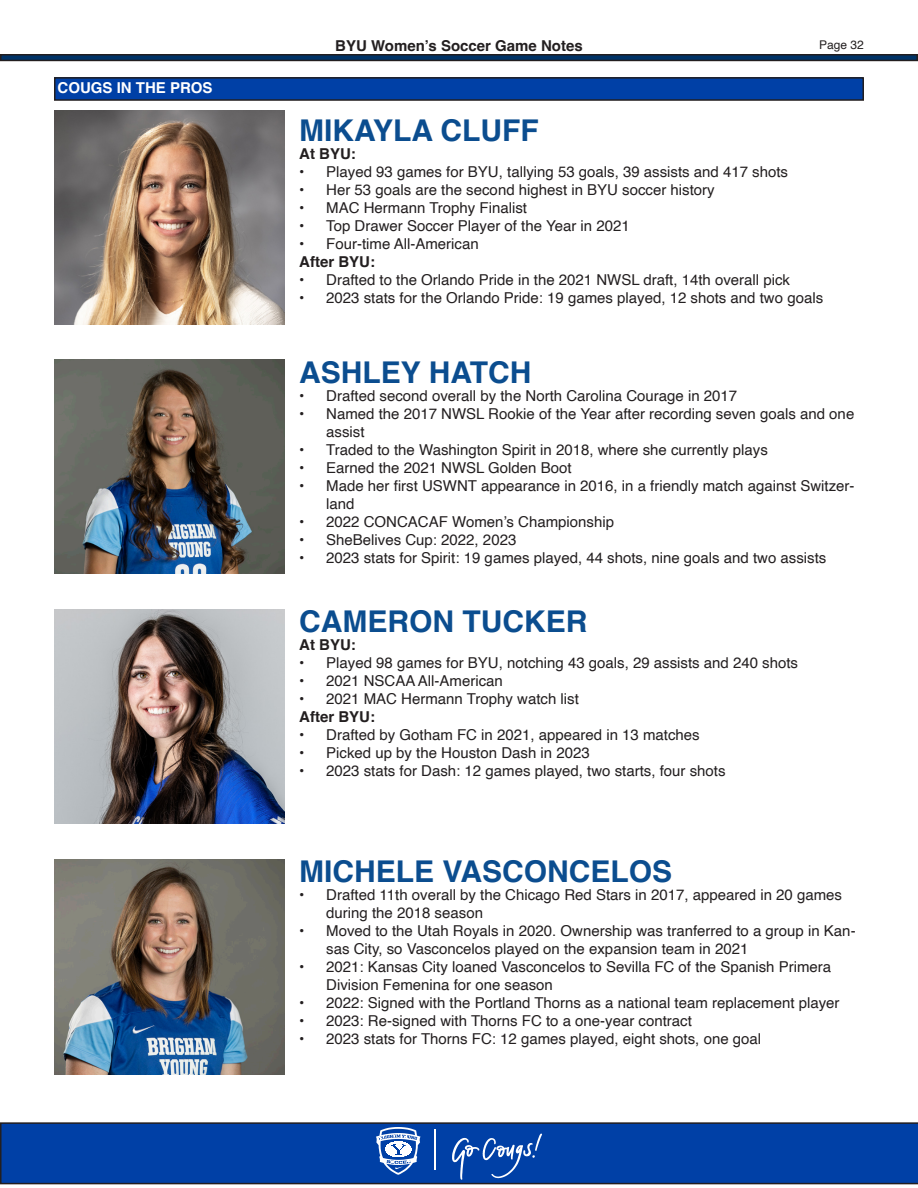
<style>
.page{position:relative;width:918px;height:1188px;background:#fff}
.page>*{position:absolute;margin:0;border:0;box-sizing:border-box;transform-origin:0 0}
.t1{font:700 30px "Helvetica";color:#0b4d8f}
.t2{font:15px/18px "Helvetica";color:#231f20}
.t3{font:700 15px "Helvetica";color:#231f20}
.t4{font:700 15px "Helvetica";color:#fff}
.t5{font:12px "Helvetica";color:#231f20}
</style>
<div class="page">
<svg style="left:0;top:1122px;width:917px;height:62px;background:#033f9f"></svg>
<div style="left:1px;top:55px;width:916px;height:5px;background:#003367"></div>
<div style="left:0;top:54px;width:918px;height:7px;border:2px solid #231f20"></div>
<svg style="left:917px;top:1122px;width:1px;height:62px"></svg>
<svg style="left:376px;top:1127px;width:45px;height:48px"></svg>
<svg style="left:452px;top:1133px;width:90px;height:47px;background:#265cb3"></svg>
<hr style="left:435px;top:1129px;width:1px;height:41px;background:#fff">
<div style="left:55px;top:78px;width:808px;height:22px;background:#0040a6"></div>
<div style="left:54px;top:77px;width:810px;height:24px;border:2px solid #231f20"></div>
<img style="left:54px;top:110px;width:230px;height:215px">
<img style="left:54px;top:610px;width:230px;height:213px">
<img style="left:54px;top:359px;width:230px;height:214px">
<img style="left:54px;top:860px;width:230px;height:214px">
<p class="t4" style="left:58px;top:79px;width:157px">COUGS IN THE PROS</p>
<p class="t3" style="left:335px;top:36px;width:249px">BYU Women’s Soccer Game Notes</p>
<p class="t5" style="left:819px;top:35px;width:46px">Page 32</p>
<p class="t1" style="left:299px;top:112px;width:241px">MIKAYLA CLUFF</p>
<p class="t3" style="left:299px;top:144px;width:58px">At BYU:</p>
<p class="t2" style="left:299px;top:163px;width:490px">• Played 93 games for BYU, tallying 53 goals, 39 assists and 417 shots</p>
<p class="t2" style="left:299px;top:181px;width:417px">• Her 53 goals are the second highest in BYU soccer history</p>
<p class="t2" style="left:299px;top:199px;width:229px">• MAC Hermann Trophy Finalist</p>
<p class="t2" style="left:299px;top:217px;width:332px">• Top Drawer Soccer Player of the Year in 2021</p>
<p class="t2" style="left:299px;top:235px;width:181px">• Four-time All-American</p>
<p class="t3" style="left:299px;top:252px;width:77px">After BYU:</p>
<p class="t2" style="left:299px;top:271px;width:492px">• Drafted to the Orlando Pride in the 2021 NWSL draft, 14th overall pick</p>
<p class="t2" style="left:299px;top:289px;width:525px">• 2023 stats for the Orlando Pride: 19 games played, 12 shots and two goals</p>
<p class="t1" style="left:299px;top:354px;width:234px">ASHLEY HATCH</p>
<p class="t2" style="left:299px;top:387px;width:440px">• Drafted second overall by the North Carolina Courage in 2017</p>
<p class="t2" style="left:326px;top:405px;width:530px;text-indent:-27px">• Named the 2017 NWSL Rookie of the Year after recording seven goals and one assist</p>
<p class="t2" style="left:299px;top:441px;width:470px">• Traded to the Washington Spirit in 2018, where she currently plays</p>
<p class="t2" style="left:299px;top:459px;width:274px">• Earned the 2021 NWSL Golden Boot</p>
<p class="t2" style="left:326px;top:477px;width:530px;text-indent:-27px">• Made her first USWNT appearance in 2016, in a friendly match against Switzer&shy;land</p>
<p class="t2" style="left:299px;top:513px;width:316px">• 2022 CONCACAF Women’s Championship</p>
<p class="t2" style="left:299px;top:531px;width:219px">• SheBelives Cup: 2022, 2023</p>
<p class="t2" style="left:299px;top:549px;width:529px">• 2023 stats for Spirit: 19 games played, 44 shots, nine goals and two assists</p>
<p class="t1" style="left:299px;top:604px;width:290px">CAMERON TUCKER</p>
<p class="t3" style="left:299px;top:636px;width:58px">At BYU:</p>
<p class="t2" style="left:299px;top:655px;width:500px">• Played 98 games for BYU, notching 43 goals, 29 assists and 240 shots</p>
<p class="t2" style="left:299px;top:673px;width:205px">• 2021 NSCAA All-American</p>
<p class="t2" style="left:299px;top:691px;width:281px">• 2021 MAC Hermann Trophy watch list</p>
<p class="t3" style="left:299px;top:708px;width:77px">After BYU:</p>
<p class="t2" style="left:299px;top:727px;width:402px">• Drafted by Gotham FC in 2021, appeared in 13 matches</p>
<p class="t2" style="left:299px;top:745px;width:292px">• Picked up by the Houston Dash in 2023</p>
<p class="t2" style="left:299px;top:763px;width:428px">• 2023 stats for Dash: 12 games played, two starts, four shots</p>
<p class="t1" style="left:299px;top:853px;width:374px">MICHELE VASCONCELOS</p>
<p class="t2" style="left:326px;top:886px;width:517px;text-indent:-27px">• Drafted 11th overall by the Chicago Red Stars in 2017, appeared in 20 games during the 2018 season</p>
<p class="t2" style="left:326px;top:922px;width:531px;text-indent:-27px">• Moved to the Utah Royals in 2020. Ownership was tranferred to a group in Kan&shy;sas City, so Vasconcelos played on the expansion team in 2021</p>
<p class="t2" style="left:326px;top:958px;width:506px;text-indent:-27px">• 2021: Kansas City loaned Vasconcelos to Sevilla FC of the Spanish Primera<br>Division Femenina for one season</p>
<p class="t2" style="left:299px;top:994px;width:542px">• 2022: Signed with the Portland Thorns as a national team replacement player</p>
<p class="t2" style="left:299px;top:1012px;width:394px">• 2023: Re-signed with Thorns FC to a one-year contract</p>
<p class="t2" style="left:299px;top:1030px;width:463px">• 2023 stats for Thorns FC: 12 games played, eight shots, one goal</p>
</div>
